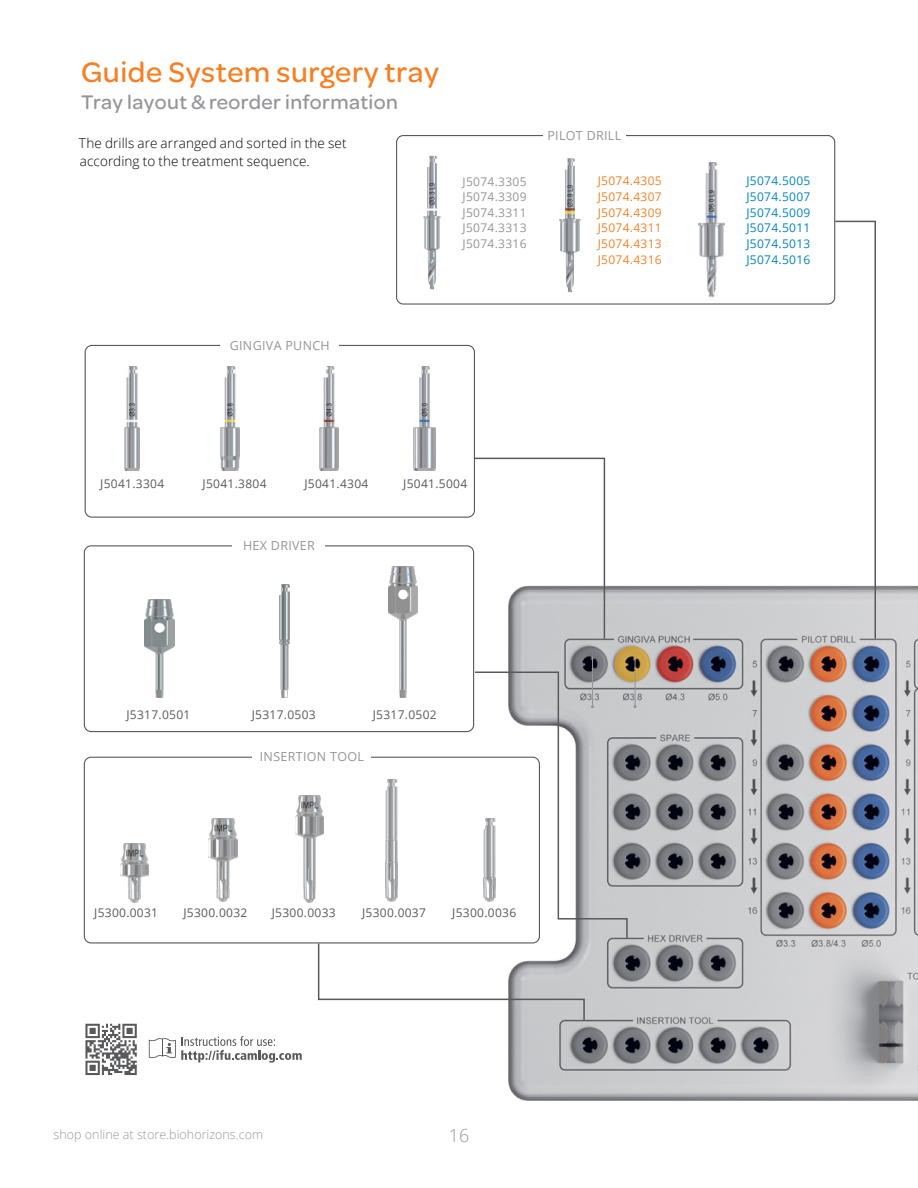
<style>
.page{position:relative;width:918px;height:1188px;background:#fff}
.page>*{position:absolute;margin:0;border:0;box-sizing:border-box;transform-origin:0 0}
.t1{font:500 30px "Omnes";letter-spacing:.02em;color:#f58025}
.t2{font:500 21px "Omnes";letter-spacing:.02em;color:#939598}
.t3{font:300 18px "Open Sans";color:#96989a}
.t4{font:300 13.5px/17.2px "Open Sans";letter-spacing:.01em;color:#000}
.t5{font:300 12.6px "Open Sans";color:#96989a}
.t6{font:12.45px "Open Sans";letter-spacing:.025em;color:#939598}
.t7{font:12px "Open Sans";letter-spacing:.025em;color:#58595b}
.t8{font:12px/15.6px "Open Sans";letter-spacing:.025em;color:#0084be;text-align:justify}
.t9{font:12px/15.6px "Open Sans";letter-spacing:.025em;color:#f58025;text-align:justify}
.t10{font:12px/15.6px "Open Sans";letter-spacing:.025em;color:#939598;text-align:justify}
</style>
<div class="page">
<div style="left:396px;top:135px;width:439px;height:170px;border:1px solid #58595b;border-radius:7px"></div>
<img style="left:509px;top:585px;width:409px;height:516px">
<div style="left:543px;top:127px;width:83px;height:16px;background:#fff"></div>
<img style="left:423px;top:156px;width:13px;height:134px">
<img style="left:559px;top:158px;width:22px;height:134px">
<img style="left:698px;top:162px;width:26px;height:134px">
<img style="left:388px;top:566px;width:30px;height:105px">
<img style="left:279px;top:585px;width:11px;height:113px">
<img style="left:145px;top:600px;width:29px;height:98px">
<img style="left:124px;top:367px;width:15px;height:103px">
<img style="left:220px;top:367px;width:20px;height:103px">
<img style="left:319px;top:367px;width:20px;height:103px">
<img style="left:413px;top:367px;width:23px;height:103px">
<svg style="left:85px;top:1024px;width:52px;height:51px"></svg>
<svg style="left:149px;top:1036px;width:153px;height:27px"></svg>
<img style="left:209px;top:819px;width:28px;height:83px">
<img style="left:295px;top:796px;width:22px;height:107px">
<img style="left:120px;top:844px;width:29px;height:58px">
<hr style="left:592px;top:656px;width:1px;height:51px;background:#939598">
<hr style="left:635px;top:656px;width:1px;height:51px;background:#939598">
<div style="left:85px;top:345px;width:390px;height:173px;border:1px solid #58595b;border-radius:7px"></div>
<div style="left:84px;top:545px;width:390px;height:187px;border:1px solid #58595b;border-radius:7px"></div>
<div style="left:221px;top:337px;width:118px;height:16px;background:#fff"></div>
<div style="left:233px;top:538px;width:92px;height:15px;background:#fff"></div>
<svg style="left:834px;top:220px;width:43px;height:420px"></svg>
<svg style="left:473px;top:457px;width:133px;height:183px"></svg>
<svg style="left:317px;top:671px;width:311px;height:350px"></svg>
<h1 class="t1" style="left:81px;top:52px;width:359px">Guide System surgery tray</h1>
<h2 class="t2" style="left:81px;top:88px;width:318px">Tray layout &amp; reorder information</h2>
<p class="t4" style="left:79px;top:134px;width:269px">The drills are arranged and sorted in the set according to the treatment sequence.</p>
<p class="t10" style="left:463px;top:173px;width:66px">J5074.3305<br>J5074.3309<br>J5074.3311<br>J5074.3313<br>J5074.3316</p>
<p class="t6" style="left:547px;top:127px;width:75px">PILOT DRILL</p>
<p class="t9" style="left:598px;top:173px;width:66px">J5074.4305<br>J5074.4307<br>J5074.4309<br>J5074.4311<br>J5074.4313<br>J5074.4316</p>
<p class="t6" style="left:230px;top:337px;width:102px">GINGIVA PUNCH</p>
<p class="t7" style="left:100px;top:475px;width:66px">J5041.3304</p>
<p class="t7" style="left:203px;top:475px;width:66px">J5041.3804</p>
<p class="t7" style="left:304px;top:475px;width:66px">J5041.4304</p>
<p class="t7" style="left:403px;top:475px;width:66px">J5041.5004</p>
<p class="t6" style="left:243px;top:537px;width:73px">HEX DRIVER</p>
<p class="t7" style="left:126px;top:706px;width:66px">J5317.0501</p>
<p class="t7" style="left:252px;top:706px;width:66px">J5317.0503</p>
<p class="t7" style="left:373px;top:706px;width:66px">J5317.0502</p>
<p class="t6" style="left:260px;top:748px;width:106px">INSERTION TOOL</p>
<p class="t7" style="left:94px;top:904px;width:66px">J5300.0031</p>
<p class="t7" style="left:183px;top:904px;width:66px">J5300.0032</p>
<p class="t7" style="left:272px;top:904px;width:66px">J5300.0033</p>
<p class="t7" style="left:362px;top:904px;width:66px">J5300.0037</p>
<p class="t7" style="left:452px;top:904px;width:66px">J5300.0036</p>
<p class="t5" style="left:54px;top:1126px;width:211px">shop online at store.biohorizons.com</p>
<h3 class="t3" style="left:449px;top:1123px;width:22px">16</h3>
<p class="t8" style="left:746px;top:173px;width:66px">J5074.5005<br>J5074.5007<br>J5074.5009<br>J5074.5011<br>J5074.5013<br>J5074.5016</p>
</div>
